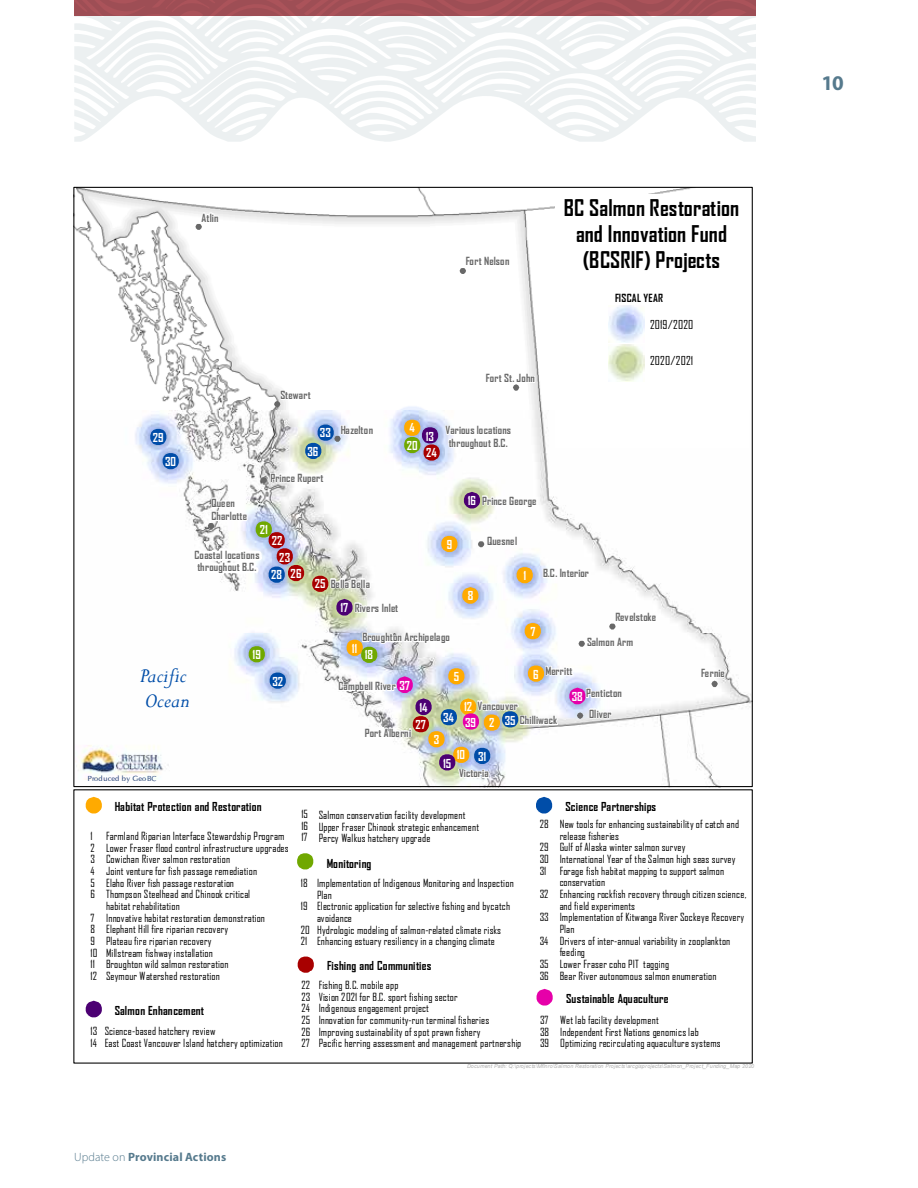
<style>
.page{position:relative;width:918px;height:1188px;background:#fff}
.page>*{position:absolute;margin:0;border:0;box-sizing:border-box;transform-origin:0 0}
.t1{font:700 22.05px/25.8px "Agency FB";letter-spacing:.005em;color:#000;text-align:center}
.t2{font:italic 22.05px/25.8px "Perpetua";letter-spacing:.005em;color:#004da8}
.t3{font:700 21px "Myriad Pro";color:#567a8d}
.t4{font:700 12px "Myriad Pro";letter-spacing:.015em;color:#567a8d}
.t5{font:700 11.85px "Agency FB";letter-spacing:.01em;color:#000}
.t6{font:700 11.85px "Agency FB";letter-spacing:-.005em;color:#fff}
.t7{font:11.85px "Agency FB";letter-spacing:.02em;color:#000}
.t8{font:10.8px/11.6px "Agency FB";letter-spacing:.02em;color:#000}
.t9{font:700 10.8px/12.3px "Agency FB";letter-spacing:.005em;color:#686868}
.t10{font:700 10.8px "Agency FB";letter-spacing:.025em;color:#000}
.t11{font:7.5px "Optima Haidatron";letter-spacing:.015em;color:#234075}
.t12{font:italic 5.4px "Arial";letter-spacing:.035em;color:#b2b2b2}
.s1{font-size:11.85px;color:#fff}
.s2{font-weight:300}
</style>
<div class="page">
<svg style="left:74px;top:16px;width:682px;height:126px;fill:#eff3f3"></svg>
<div style="left:74px;top:0;width:682px;height:16px;background:linear-gradient(to right,#a24f56,#a35057)"></div>
<img style="left:75px;top:189px;width:676px;height:596px">
<svg style="left:441px;top:536px;width:16px;height:16px"></svg>
<svg style="left:249px;top:646px;width:16px;height:16px"></svg>
<svg style="left:150px;top:429px;width:16px;height:16px"></svg>
<svg style="left:163px;top:453px;width:16px;height:16px"></svg>
<svg style="left:270px;top:673px;width:16px;height:16px"></svg>
<svg style="left:478px;top:535px;width:40px;height:12px"></svg>
<svg style="left:195px;top:204px;width:25px;height:26px"></svg>
<svg style="left:700px;top:667px;width:27px;height:20px"></svg>
<svg style="left:274px;top:386px;width:38px;height:21px"></svg>
<svg style="left:305px;top:424px;width:69px;height:35px"></svg>
<svg style="left:460px;top:249px;width:51px;height:25px"></svg>
<svg style="left:261px;top:472px;width:64px;height:13px"></svg>
<svg style="left:464px;top:492px;width:74px;height:16px"></svg>
<svg style="left:485px;top:372px;width:51px;height:19px"></svg>
<svg style="left:404px;top:420px;width:108px;height:41px"></svg>
<svg style="left:191px;top:496px;width:113px;height:87px"></svg>
<svg style="left:312px;top:567px;width:346px;height:212px"></svg>
<div style="left:555px;top:194px;width:194px;height:254px;background:#fff"></div>
<svg style="left:297px;top:853px;width:16px;height:16px"></svg>
<svg style="left:298px;top:957px;width:16px;height:16px"></svg>
<img style="left:75px;top:744px;width:95px;height:36px">
<svg style="left:86px;top:797px;width:16px;height:16px"></svg>
<svg style="left:86px;top:1001px;width:16px;height:16px"></svg>
<svg style="left:537px;top:989px;width:16px;height:17px"></svg>
<svg style="left:536px;top:797px;width:16px;height:16px"></svg>
<img style="left:608px;top:306px;width:37px;height:36px">
<img style="left:608px;top:345px;width:36px;height:36px">
<h2 class="t3" style="left:821px;top:69px;width:24px">10</h2>
<p class="t6" style="left:153px;top:430px;width:12px">29</p>
<p class="t6" style="left:165px;top:454px;width:12px">30</p>
<p class="t9" style="left:202px;top:211px;width:18px">Atlin</p>
<p class="t9" style="left:212px;top:496px;width:37px;line-height:13.5px">Queen<br>Charlotte</p>
<p class="t9" style="left:280px;top:389px;width:32px">Stewart</p>
<p class="t6" style="left:320px;top:425px;width:12px">33</p>
<p class="t6" style="left:308px;top:444px;width:12px">36</p>
<p class="t9" style="left:271px;top:471px;width:54px">Prince Rupert</p>
<p class="t9" style="left:341px;top:423px;width:34px">Hazelton</p>
<p class="t6" style="left:260px;top:522px;width:10px">21</p>
<p class="t6" style="left:272px;top:533px;width:12px">22</p>
<p class="t9" style="left:195px;top:548px;width:66px">Coastal locations throughout B.C.</p>
<p class="t6" style="left:279px;top:550px;width:12px">23</p>
<p class="t6" style="left:271px;top:567px;width:12px">28</p>
<p class="t6" style="left:291px;top:566px;width:12px">26</p>
<p class="t9" style="left:315px;top:577px;width:57px"><span class="s1">25</span> Bella Bella</p>
<p class="t9" style="left:466px;top:255px;width:45px">Fort Nelson</p>
<p class="t9" style="left:486px;top:372px;width:51px">Fort St. John</p>
<h1 class="t1" style="left:564px;top:195px;width:177px">BC Salmon Restoration and Innovation Fund (BCSRIF) Projects</h1>
<p class="t10" style="left:615px;top:292px;width:49px">FISCAL YEAR</p>
<p class="t7" style="left:650px;top:318px;width:45px">2019/2020</p>
<p class="t7" style="left:650px;top:353px;width:45px">2020/2021</p>
<p class="t6" style="left:410px;top:421px;width:7px">4</p>
<p class="t6" style="left:407px;top:438px;width:12px">20</p>
<p class="t6" style="left:426px;top:429px;width:10px">13</p>
<p class="t6" style="left:426px;top:445px;width:12px">24</p>
<p class="t9" style="left:446px;top:424px;width:67px">Various locations throughout B.C.</p>
<p class="t6" style="left:447px;top:537px;width:7px">9</p>
<p class="t6" style="left:468px;top:493px;width:10px">16</p>
<p class="t9" style="left:482px;top:494px;width:56px">Prince George</p>
<p class="t6" style="left:468px;top:588px;width:7px">8</p>
<p class="t9" style="left:487px;top:535px;width:32px">Quesnel</p>
<p class="t6" style="left:523px;top:569px;width:4px">1</p>
<p class="t9" style="left:543px;top:567px;width:47px">B.C. Interior</p>
<p class="t6" style="left:340px;top:600px;width:9px">17</p>
<p class="t9" style="left:355px;top:601px;width:45px">Rivers Inlet</p>
<p class="t9" style="left:363px;top:631px;width:89px">Broughton Archipelago</p>
<p class="t6" style="left:352px;top:641px;width:7px">11</p>
<p class="t6" style="left:253px;top:647px;width:10px">19</p>
<p class="t6" style="left:365px;top:648px;width:10px">18</p>
<p class="t6" style="left:530px;top:624px;width:7px">7</p>
<p class="t9" style="left:615px;top:611px;width:42px">Revelstoke</p>
<p class="t9" style="left:587px;top:636px;width:47px">Salmon Arm</p>
<h1 class="t2" style="left:140px;top:662px;width:51px">Pacific<br>Ocean</h1>
<p class="t11" style="left:88px;top:774px;width:70px">Produced by GeoBC</p>
<p class="t6" style="left:272px;top:674px;width:12px">32</p>
<p class="t9" style="left:545px;top:664px;width:29px">Merritt</p>
<p class="t6" style="left:454px;top:670px;width:7px">5</p>
<p class="t6" style="left:533px;top:667px;width:7px">6</p>
<p class="t9" style="left:339px;top:680px;width:73px">Campbell River <span class="s1">37</span></p>
<p class="t9" style="left:586px;top:687px;width:37px">Penticton</p>
<p class="t6" style="left:572px;top:689px;width:12px">38</p>
<p class="t9" style="left:478px;top:699px;width:42px">Vancouver</p>
<p class="t6" style="left:464px;top:699px;width:9px">12</p>
<p class="t6" style="left:420px;top:700px;width:10px">14</p>
<p class="t9" style="left:589px;top:707px;width:24px">Oliver</p>
<p class="t6" style="left:443px;top:711px;width:12px">34</p>
<p class="t9" style="left:505px;top:714px;width:54px"><span class="s1">35</span> Chilliwack</p>
<p class="t6" style="left:465px;top:715px;width:12px">39</p>
<p class="t6" style="left:489px;top:715px;width:7px">2</p>
<p class="t6" style="left:415px;top:717px;width:12px">27</p>
<p class="t9" style="left:365px;top:726px;width:48px">Port Alberni</p>
<p class="t6" style="left:434px;top:732px;width:7px">3</p>
<p class="t6" style="left:457px;top:748px;width:10px">10</p>
<p class="t6" style="left:478px;top:749px;width:10px">31</p>
<p class="t6" style="left:443px;top:756px;width:10px">15</p>
<p class="t9" style="left:459px;top:767px;width:31px">Victoria</p>
<p class="t9" style="left:701px;top:666px;width:25px">Fernie</p>
<p class="t8" style="left:91px;top:830px;width:6px">1<br>2<br>3<br>4<br>5<br>6</p>
<p class="t8" style="left:91px;top:912px;width:8px">7<br>8<br>9<br>10<br>11<br>12</p>
<p class="t8" style="left:91px;top:1025px;width:8px">13<br>14</p>
<p class="t5" style="left:115px;top:799px;width:148px">Habitat Protection and Restoration</p>
<p class="t5" style="left:566px;top:799px;width:92px">Science Partnerships</p>
<p class="t8" style="left:301px;top:808px;width:8px;text-align:justify">15<br>16<br>17</p>
<p class="t8" style="left:301px;top:871px;width:10px;line-height:23.4px">18<br>19<br>20</p>
<p class="t8" style="left:301px;top:935px;width:8px">21</p>
<p class="t8" style="left:301px;top:979px;width:10px;text-align:justify">22<br>23<br>24<br>25<br>26<br>27</p>
<p class="t8" style="left:319px;top:809px;width:162px">Salmon conservation facility development<br>Upper Fraser Chinook strategic enhancement<br>Percy Walkus hatchery upgrade</p>
<p class="t8" style="left:317px;top:877px;width:198px">Implementation of Indigenous Monitoring and Inspection Plan<br>Electronic application for selective fishing and bycatch avoidance<br>Hydrologic modeling of salmon-related climate risks Enhancing estuary resiliency in a changing climate</p>
<p class="t8" style="left:319px;top:979px;width:204px">Fishing B.C. mobile app<br>Vision 2021 for B.C. sport fishing sector<br>Indigenous engagement project<br>Innovation for community-run terminal fisheries Improving sustainability of spot prawn fishery<br>Pacific herring assessment and management partnership</p>
<p class="t8" style="left:560px;top:818px;width:188px">New tools for enhancing sustainability of catch and release fisheries<br>Gulf of Alaska winter salmon survey<br>International Year of the Salmon high seas survey Forage fish habitat mapping to support salmon conservation<br>Enhancing rockfish recovery through citizenscience, and field experiments<br>Implementation of Kitwanga River Sockeye Recovery Plan<br>Drivers of inter-annual variability in zooplankton feeding<br>Lower Fraser coho PIT tagging<br>Bear River autonomous salmon enumeration</p>
<p class="t8" style="left:540px;top:812px;width:10px;line-height:23.1px">28<br>29</p>
<p class="t8" style="left:540px;top:853px;width:10px">30<br>31</p>
<p class="t8" style="left:540px;top:882px;width:10px;line-height:23.2px;text-align:justify">32<br>33<br>34<br>35</p>
<p class="t8" style="left:540px;top:970px;width:10px">36</p>
<p class="t8" style="left:540px;top:1014px;width:10px;text-align:justify">37<br>38<br>39</p>
<p class="t8" style="left:106px;top:830px;width:184px">Farmland Riparian Interface Stewardship Program Lower Fraser flood control infrastructure upgrades Cowichan River salmon restoration<br>Joint venture for fish passage remediation<br>Elaho River fish passage restoration<br>Thompson Steelhead and Chinook critical<br>habitat rehabilitation<br>Innovative habitat restoration demonstration Elephant Hill fire riparian recovery<br>Plateaufire riparian recovery<br>Millstream fishway installation<br>Broughton wild salmon restoration<br>Seymour Watershed restoration</p>
<p class="t5" style="left:327px;top:856px;width:46px">Monitoring</p>
<p class="t5" style="left:327px;top:958px;width:106px">Fishing and Communities</p>
<p class="t5" style="left:566px;top:991px;width:104px">Sustainable Aquaculture</p>
<p class="t5" style="left:115px;top:1003px;width:91px">Salmon Enhancement</p>
<p class="t8" style="left:105px;top:1025px;width:180px">Science-based hatchery review<br>East Coast Vancouver Island hatchery optimization</p>
<p class="t8" style="left:560px;top:1014px;width:162px">Wet lab facility development<br>Independent First Nations genomics lab<br>Optimizing recirculating aquaculture systems</p>
<p class="t12" style="left:467px;top:1063px;width:317px">Document Path: Q:\projects\Mflnro\Salmon Restoration Projects\arcgisprojects\Salmon_Project_Funding_Map 2020 08 05.mxd</p>
<p class="t4" style="left:74px;top:1149px;width:154px"><span class="s2">Update on</span> Provincial Actions</p>
</div>
